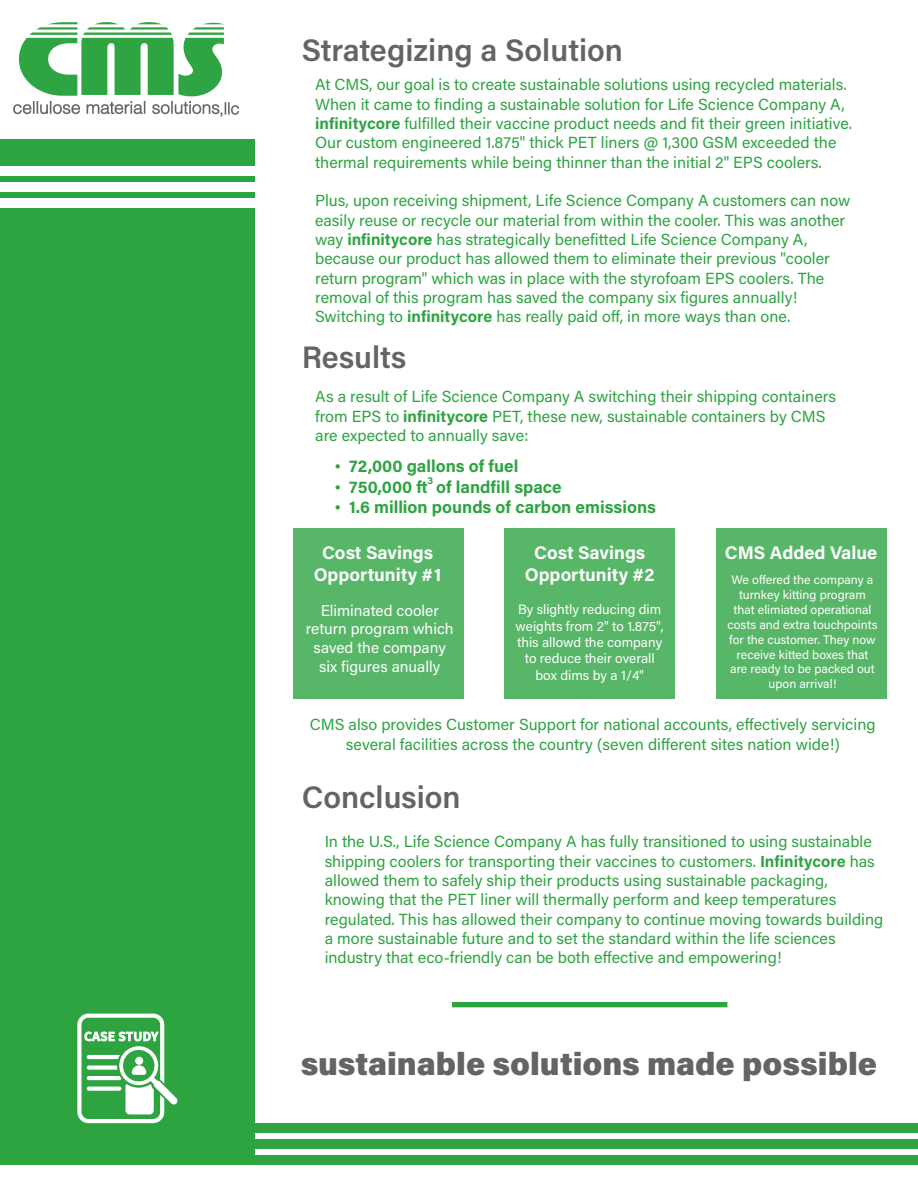
<style>
.page{position:relative;width:918px;height:1188px;background:#fff}
.page>*{position:absolute;margin:0;border:0;box-sizing:border-box;transform-origin:0 0}
.t1{font:900 32.1px "Acumin Pro";color:#626466}
.t2{font:600 31.05px "Acumin Pro";color:#626466}
.t3{font:700 18.3px/21.9px "Acumin Pro";color:#fff;text-align:center}
.t4{font:700 17.1px "Acumin Pro";color:#2ea441}
.t5{font:16.05px/19.4px "Acumin Pro";color:#2ea441}
.t6{font:15.45px/18.6px "Acumin Pro";color:#fff;text-align:center}
.t7{font:13.65px/16.4px "Acumin Pro";color:#fff;text-align:center}
.t8{font:12.3px/14.9px "Acumin Pro";color:#fff;text-align:center}
.t9{font:700 10.2px "Acumin Pro";color:#2ea441}
.s1{font-weight:700}
.s2{font-family:"Times New Roman";font-weight:400}
</style>
<div class="page">
<div style="left:0;top:139px;width:255px;height:1026px;background:#2ea441"></div>
<img style="left:13px;top:23px;width:227px;height:94px">
<div style="left:0;top:167px;width:255px;height:9px;background:#fff"></div>
<div style="left:0;top:183px;width:255px;height:9px;background:#fff"></div>
<div style="left:0;top:199px;width:255px;height:9px;background:#fff"></div>
<div style="left:216px;top:1123px;width:255px;height:9px;background:#2ea441"></div>
<div style="left:216px;top:1139px;width:255px;height:10px;background:#2ea441"></div>
<div style="left:216px;top:1155px;width:255px;height:10px;background:#2ea441"></div>
<div style="left:460px;top:1123px;width:255px;height:9px;background:#2ea441"></div>
<div style="left:460px;top:1139px;width:255px;height:10px;background:#2ea441"></div>
<div style="left:460px;top:1155px;width:255px;height:10px;background:#2ea441"></div>
<div style="left:701px;top:1123px;width:217px;height:9px;background:#2ea441"></div>
<div style="left:701px;top:1139px;width:217px;height:10px;background:#2ea441"></div>
<div style="left:701px;top:1155px;width:217px;height:10px;background:#2ea441"></div>
<div style="left:452px;top:1002px;width:275px;height:5px;background:#2ea441"></div>
<div style="left:293px;top:528px;width:170px;height:170px;background:#57b667"></div>
<div style="left:505px;top:528px;width:170px;height:170px;background:#57b667"></div>
<div style="left:716px;top:528px;width:170px;height:170px;background:#57b667"></div>
<svg style="left:77px;top:1014px;width:101px;height:109px"></svg>
<h2 class="t2" style="left:302px;top:29px;width:323px">Strategizing a Solution</h2>
<p class="t5" style="left:315px;top:74px;width:539px">At CMS, our goal is to create sustainable solutions using recycled materials.<br>When it came to finding a sustainable solution for Life Science Company A, <span class="s1">infinitycore</span> fulfilled their vaccine product needs and fit their green initiative.<br>Our custom engineered 1.875" thick PET liners @ 1,300 GSM exceeded the thermal requirements while being thinner than the initial 2" EPS coolers.</p>
<p class="t5" style="left:315px;top:190px;width:537px">Plus, upon receiving shipment, Life Science Company A customers can now easily reuse or recycle our material from within the cooler. This was another way <span class="s1">infinitycore</span> has strategically benefitted Life Science Company A, because our product has allowed them to eliminate their previous "cooler return program" which was in place with the styrofoam EPS coolers. The removal of this program has saved the company six figures annually!<br>Switching to <span class="s1">infinitycore</span> has really paid off, in more ways than one.</p>
<h2 class="t2" style="left:302px;top:335px;width:106px">Results</h2>
<p class="t5" style="left:315px;top:386px;width:522px">As a result of Life Science Company A switching their shipping containers from EPS to <span class="s1">infinitycore</span> PET, these new, sustainable containers by CMS are expected to annually save:</p>
<p class="t4" style="left:335px;top:454px;width:185px"><span class="s2">•</span> 72,000 gallons of fuel</p>
<p class="t4" style="left:335px;top:475px;width:229px"><span class="s2">•</span> 750,000 ft of landfill space</p>
<p class="t4" style="left:335px;top:495px;width:323px"><span class="s2">•</span> 1.6 million pounds of carbon emissions</p>
<p class="t9" style="left:427px;top:473px;width:7px">3</p>
<p class="t3" style="left:725px;top:541px;width:154px">CMS Added Value</p>
<p class="t8" style="left:727px;top:572px;width:152px">We offered the company a turnkey kitting program that elimiated operational costs and extra touchpoints for the customer. They now receive kitted boxes that are ready to be packed out upon arrival!</p>
<p class="t5" style="left:310px;top:715px;width:567px;text-align:center">CMS also provides Customer Support for national accounts, effectively servicing several facilities across the country (seven different sites nation wide!)</p>
<p class="t3" style="left:314px;top:541px;width:129px">Cost Savings<br>Opportunity #1</p>
<p class="t3" style="left:525px;top:541px;width:131px">Cost Savings<br>Opportunity #2</p>
<p class="t7" style="left:516px;top:601px;width:150px">By slightly reducing dim weights from 2" to 1.875", this allowd the company to reduce their overall box dims by a 1/4"</p>
<p class="t6" style="left:306px;top:601px;width:149px">Eliminated cooler return program which saved the company six figures anually</p>
<h2 class="t2" style="left:302px;top:775px;width:161px">Conclusion</h2>
<p class="t5" style="left:325px;top:831px;width:560px">In the U.S., Life Science Company A has fully transitioned to using sustainable shipping coolers for transporting their vaccines to customers. <span class="s1">Infinitycore</span> has allowed them to safely ship their products using sustainable packaging, knowing that the PET liner will thermally perform and keep temperatures regulated. This has allowed their company to continue moving towards building a more sustainable future and to set the standard within the life sciences industry that eco-friendly can be both effective and empowering!</p>
<h1 class="t1" style="left:301px;top:1041px;width:578px">sustainable solutions made possible</h1>
</div>
